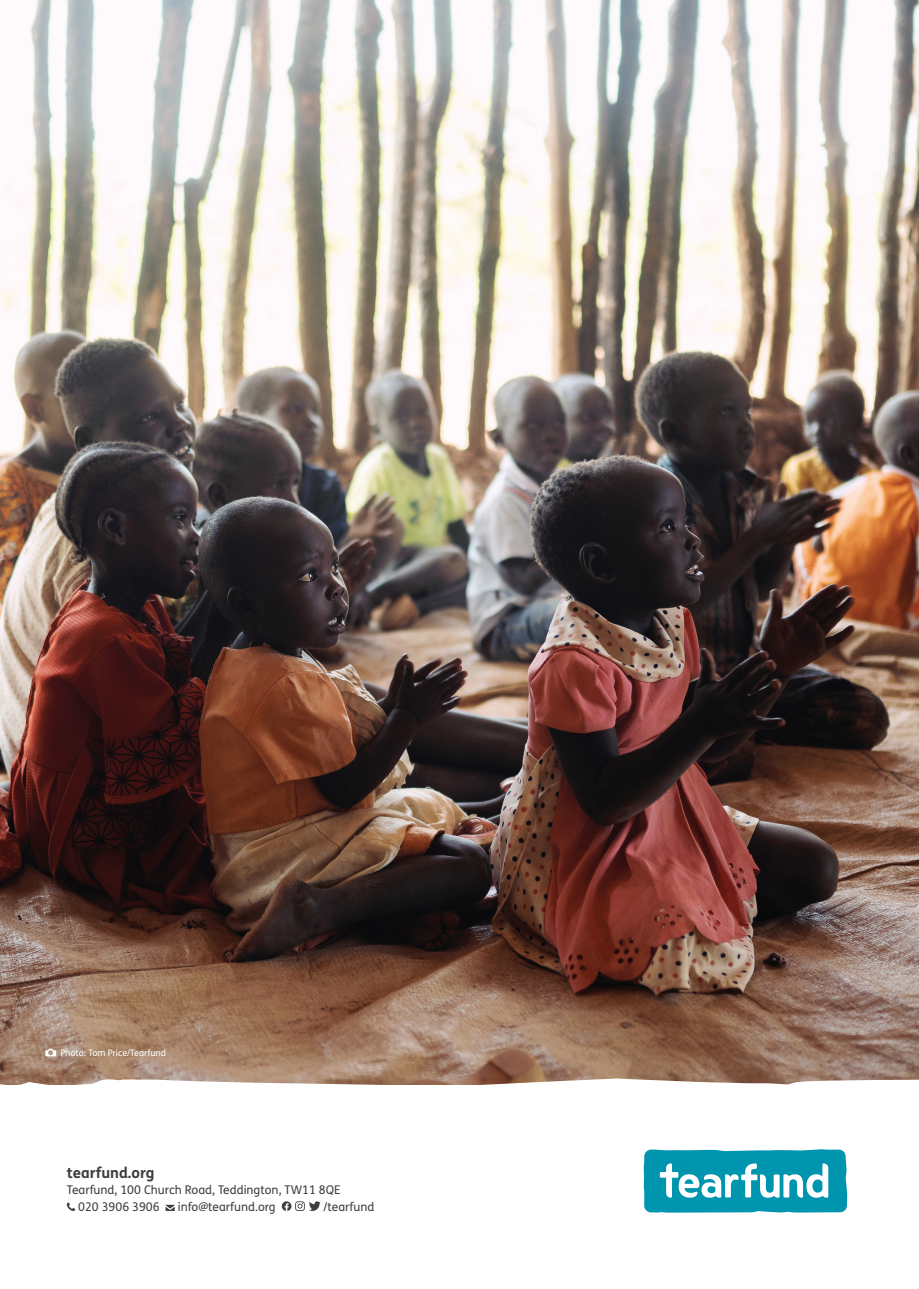
<style>
.page{position:relative;width:919px;height:1289px;background:#fff}
.page>*{position:absolute;margin:0;border:0;box-sizing:border-box;transform-origin:0 0}
.t1{font:700 15px "FS Me";color:#3e3e3f}
.t2{font:12px/16.5px "FS Me";color:#3e3e3f}
.t3{font:9px "FS Me";color:#fff}
</style>
<div class="page">
<img style="left:0;top:0;width:918px;height:1076px">
<svg style="left:0;top:1076px;width:918px;height:137px"></svg>
<svg style="left:643px;top:1149px;width:204px;height:63px"></svg>
<svg style="left:67px;top:1202px;width:8px;height:8px"></svg>
<svg style="left:165px;top:1204px;width:10px;height:6px"></svg>
<svg style="left:282px;top:1201px;width:38px;height:9px"></svg>
<svg style="left:45px;top:1048px;width:11px;height:8px"></svg>
<p class="t3" style="left:60px;top:1047px;width:107px">Photo: Tom Price/Tearfund</p>
<p class="t1" style="left:67px;top:1160px;width:89px">tearfund.org</p>
<p class="t2" style="left:78px;top:1181px;width:264px;text-indent:-11px">Tearfund, 100 Church Road, Teddington, TW11 8QE<br>020 3906 3906</p>
<p class="t2" style="left:178px;top:1198px;width:99px">info@tearfund.org</p>
<p class="t2" style="left:323px;top:1198px;width:52px">/tearfund</p>
</div>
